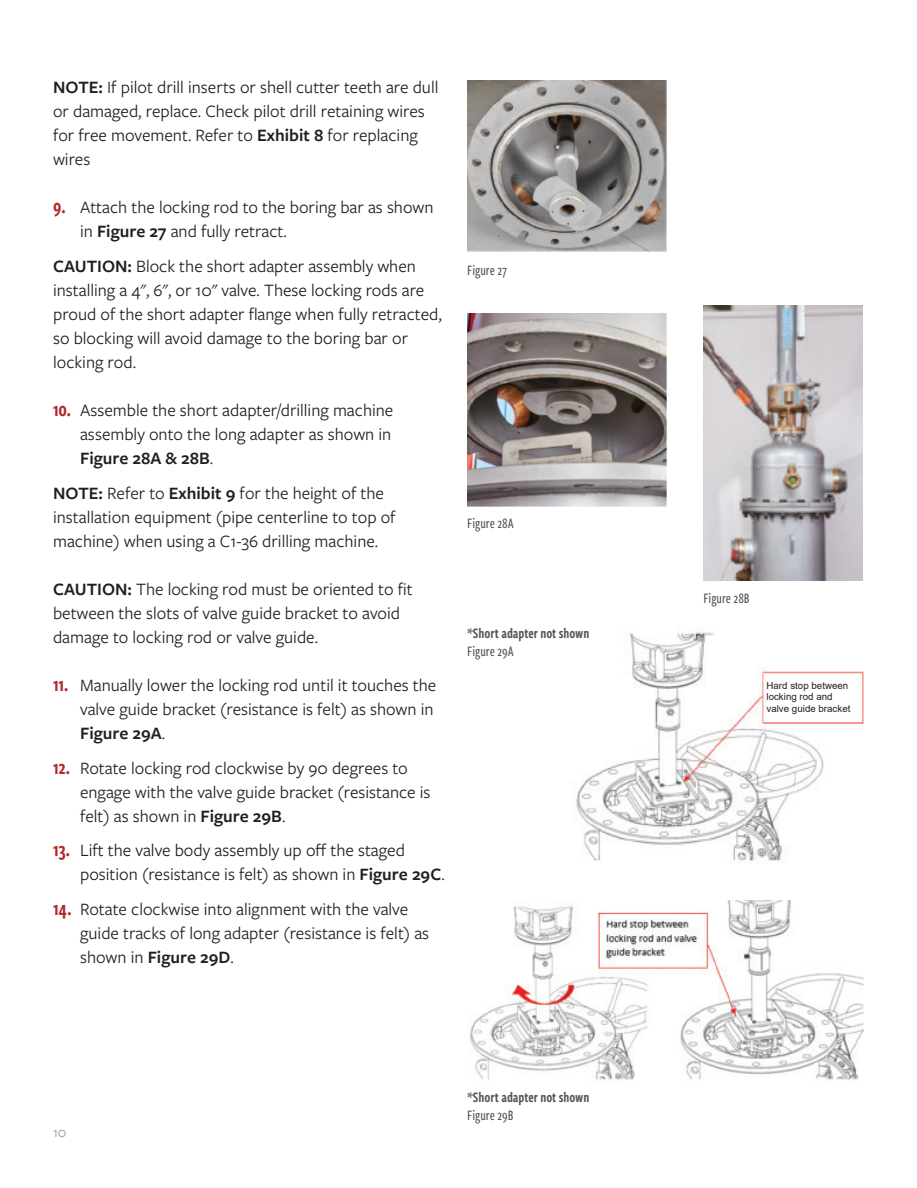
<style>
.page{position:relative;width:917px;height:1188px;background:#fff}
.page>*{position:absolute;margin:0;border:0;box-sizing:border-box;transform-origin:0 0}
.Body_Copy{font:18px/24px "Freight Sans Pro";color:#231f20}
.Image_Captions{font:15px/18px "Freight Sans Cmp Pro Semi";color:#53565a}
.Image_Captions-2{font:500 15px "Freight Sans Cmp Pro";color:#53565a}
.t1{font:15px "Freight Sans Pro";color:#9a9799}
.t2{font:9.75px/11.7px "Arial";color:#231f20}
.s1{font-weight:600}
.s2{font-family:"Freight Sans Cmp Pro Semi";font-size:21px;color:#b1272d}
.s3{font-family:"Freight Sans Cmp Pro";font-weight:500}
</style>
<div class="page">
<img style="left:467px;top:313px;width:200px;height:193px">
<img style="left:703px;top:306px;width:159px;height:274px">
<img style="left:576px;top:629px;width:287px;height:232px">
<img style="left:470px;top:900px;width:393px;height:180px">
<div style="left:766px;top:674px;width:91px;height:44px;background:#fff"></div>
<img style="left:467px;top:80px;width:200px;height:171px">
<p class="Body_Copy" style="left:53px;top:74px;width:387px"><span class="s1">NOTE:</span> If pilot drill inserts or shell cutter teeth are dull or damaged, replace. Check pilot drill retaining wires for free movement. Refer to <span class="s1">Exhibit 8</span> for replacing wires</p>
<p class="Body_Copy" style="left:80px;top:194px;width:355px;text-indent:-27px"><span class="s2">9.</span> Attach the locking rod to the boring bar as shown in <span class="s1">Figure 27</span> and fully retract.</p>
<p class="Body_Copy" style="left:53px;top:253px;width:390px"><span class="s1">CAUTION:</span> Block the short adapter assembly when installing a 4", 6", or 10" valve. These locking rods are proud of the short adapter flange when fully retracted, so blocking will avoid damage to the boring bar or locking rod.</p>
<p class="Body_Copy" style="left:80px;top:397px;width:315px;text-align:justify;text-indent:-27px"><span class="s2">10.</span> Assemble the short adapter/drilling machine assembly onto the long adapter as shown in <span class="s1">Figure 28A &amp; 28B</span>.</p>
<p class="Body_Copy" style="left:53px;top:480px;width:344px"><span class="s1">NOTE:</span> Refer to <span class="s1">Exhibit 9</span> for the height of the installation equipment (pipe centerline to top of machine) when using a C1-36 drilling machine.</p>
<p class="Body_Copy" style="left:53px;top:576px;width:361px"><span class="s1">CAUTION:</span> The locking rod must be oriented to fit between the slots of valve guide bracket to avoid damage to locking rod or valve guide.</p>
<p class="Body_Copy" style="left:80px;top:672px;width:358px;text-indent:-27px"><span class="s2">11.</span> Manually lower the locking rod until it touches the valve guide bracket (resistance is felt) as shown in<br><span class="s1">Figure 29A</span>.</p>
<p class="Body_Copy" style="left:80px;top:754px;width:352px;text-indent:-27px"><span class="s2">12.</span> Rotate locking rod clockwise by 90 degrees to engage with the valve guide bracket (resistance is felt) as shown in <span class="s1">Figure 29B</span>.</p>
<p class="Body_Copy" style="left:80px;top:837px;width:366px;text-indent:-27px"><span class="s2">13.</span> Lift the valve body assembly up off the staged position (resistance is felt) as shown in <span class="s1">Figure 29C</span>.</p>
<p class="Body_Copy" style="left:80px;top:896px;width:350px;text-indent:-27px"><span class="s2">14.</span> Rotate clockwise into alignment with the valve guide tracks of long adapter (resistance is felt) as shown in <span class="s1">Figure 29D</span>.</p>
<p class="Image_Captions-2" style="left:467px;top:260px;width:41px">Figure 27</p>
<p class="Image_Captions-2" style="left:467px;top:512px;width:48px">Figure 28A</p>
<p class="Image_Captions" style="left:467px;top:623px;width:124px">*Short adapter not shown<br><span class="s3">Figure 29A</span></p>
<p class="t1" style="left:53px;top:1121px;width:15px">10</p>
<p class="Image_Captions" style="left:467px;top:1087px;width:124px">*Short adapter not shown<br><span class="s3">Figure 29B</span></p>
<p class="Image_Captions-2" style="left:703px;top:588px;width:48px">Figure 28B</p>
<p class="t2" style="left:766px;top:679px;width:85px">Hard stop between locking rod and valve guide bracket</p>
</div>
